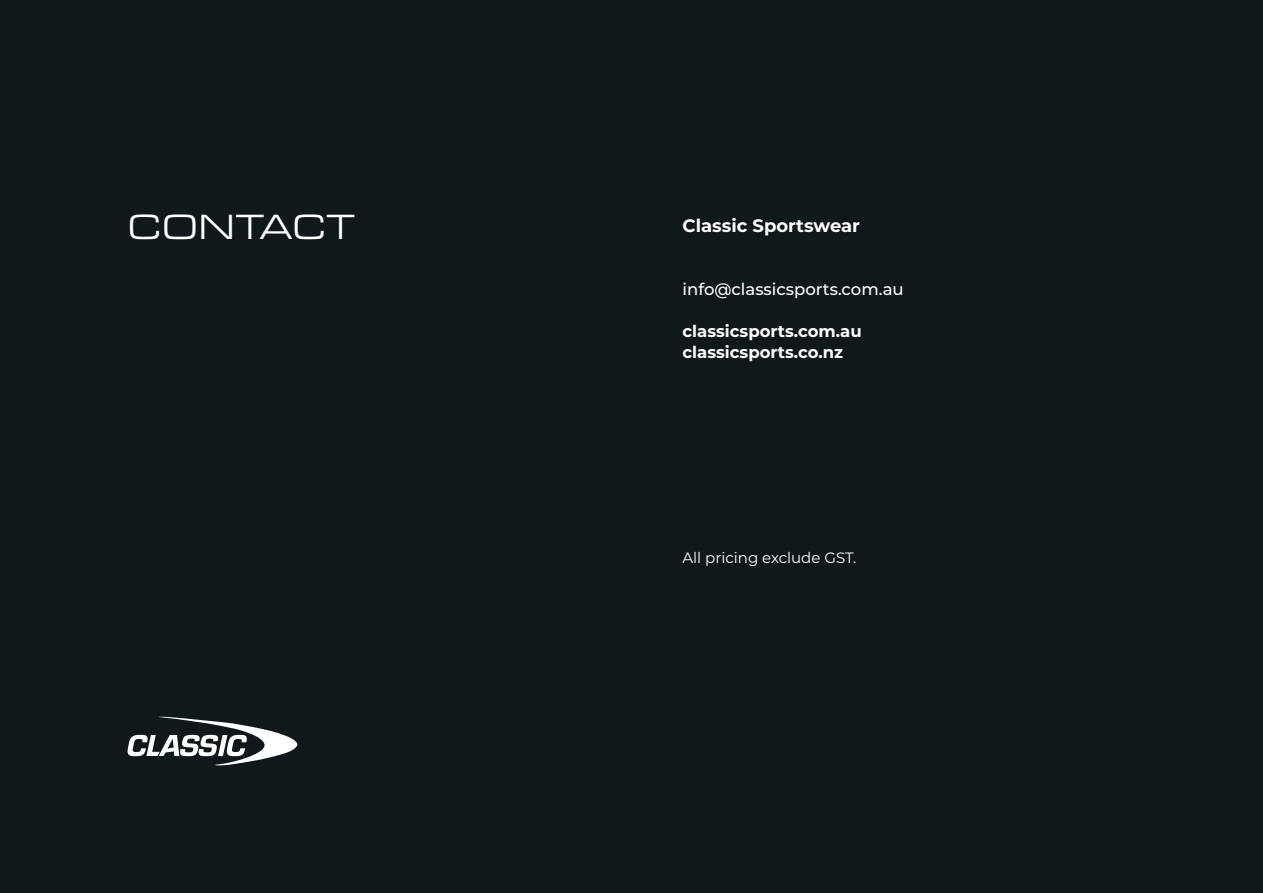
<style>
.page{position:relative;width:1263px;height:893px;background:#10181c}
.page>*{position:absolute;margin:0;border:0;box-sizing:border-box;transform-origin:0 0}
.t1{font:36.3px "Eurostile Ext";letter-spacing:.005em;color:#fff}
.t2{font:700 18px "Montserrat";color:#fff}
.t3{font:700 16.5px/21px "Montserrat";color:#fff}
.t4{font:500 16.5px "Montserrat";color:#fff}
.t5{font:15px "Montserrat";color:#fff}
</style>
<div class="page">
<svg style="left:128px;top:716px;width:169px;height:49px"></svg>
<h1 class="t1" style="left:128px;top:202px;width:228px">CONTACT</h1>
<p class="t2" style="left:682px;top:213px;width:179px">Classic Sportswear</p>
<p class="t4" style="left:682px;top:278px;width:223px">info@classicsports.com.au</p>
<p class="t3" style="left:682px;top:320px;width:181px">classicsports.com.au classicsports.co.nz</p>
<p class="t5" style="left:682px;top:547px;width:175px">All pricing exclude GST.</p>
</div>
